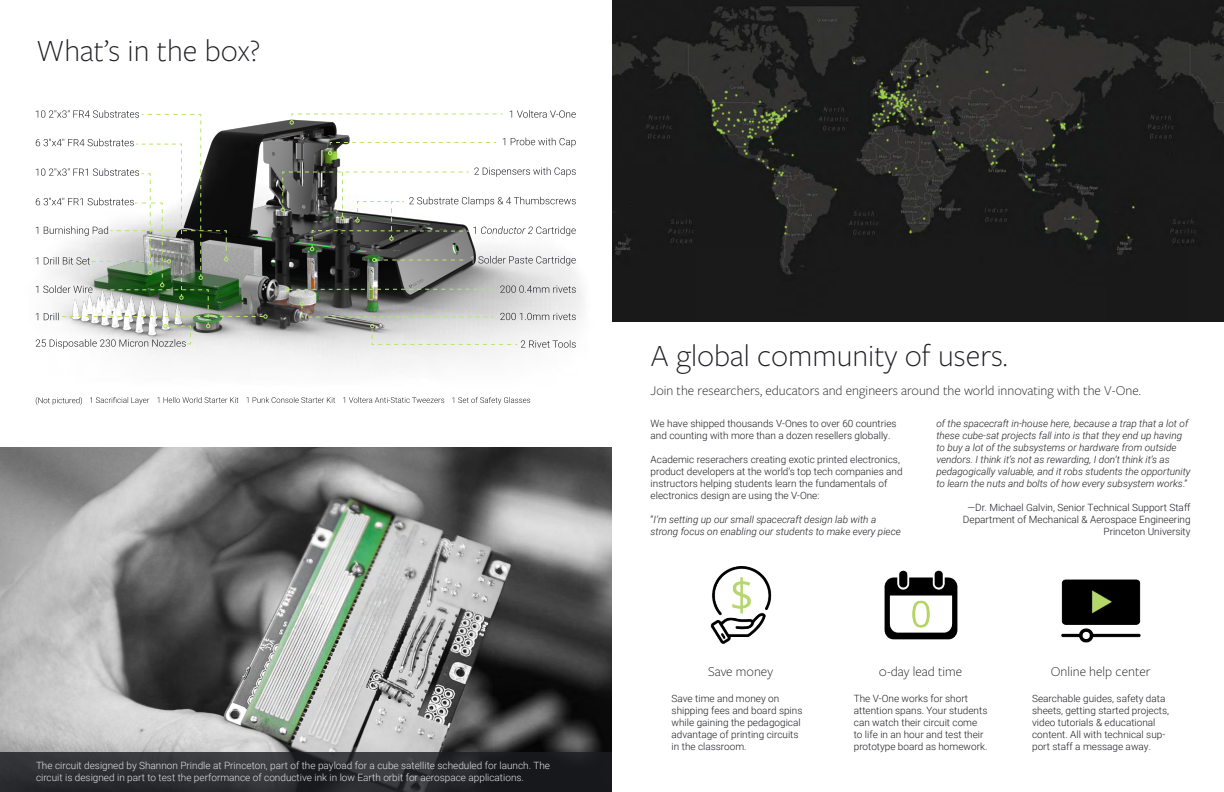
<style>
.page{position:relative;width:1224px;height:792px;background:#fff}
.page>*{position:absolute;margin:0;border:0;box-sizing:border-box;transform-origin:0 0}
.t1{font:300 32px "Freight Sans Pro";color:#1c1d21}
.t2{font:300 14px "Freight Sans Pro";color:#1c1d21}
.t3{font:300 10px/12px "Roboto";color:#1c1d21}
.t4{font:italic 300 10px/12px "Roboto";color:#1c1d21}
.t5{font:300 10px/12px "Roboto";color:#e5e5e5}
.s1{font-style:normal}
</style>
<div class="page">
<img style="left:0;top:448px;width:612px;height:304px">
<img style="left:35px;top:111px;width:549px;height:292px">
<svg style="left:503px;top:138px;width:73px;height:9px"></svg>
<svg style="left:500px;top:286px;width:76px;height:7px"></svg>
<svg style="left:510px;top:110px;width:66px;height:8px"></svg>
<svg style="left:328px;top:141px;width:169px;height:14px"></svg>
<svg style="left:285px;top:287px;width:209px;height:5px"></svg>
<svg style="left:300px;top:301px;width:276px;height:47px;background:#cbccc9"></svg>
<svg style="left:281px;top:167px;width:295px;height:99px"></svg>
<svg style="left:290px;top:113px;width:214px;height:12px"></svg>
<svg style="left:36px;top:110px;width:232px;height:239px"></svg>
<svg style="left:36px;top:397px;width:46px;height:8px"></svg>
<svg style="left:90px;top:397px;width:59px;height:8px"></svg>
<svg style="left:157px;top:397px;width:81px;height:6px"></svg>
<svg style="left:246px;top:397px;width:89px;height:6px"></svg>
<svg style="left:452px;top:397px;width:78px;height:8px"></svg>
<svg style="left:343px;top:397px;width:101px;height:6px"></svg>
<svg style="left:0;top:752px;width:612px;height:40px;background:#2a2b2e"></svg>
<img style="left:612px;top:0;width:612px;height:322px">
<img style="left:710px;top:566px;width:62px;height:78px">
<img style="left:884px;top:570px;width:74px;height:70px">
<img style="left:1061px;top:579px;width:80px;height:64px">
<h1 class="t1" style="left:36px;top:29px;width:226px">What’s in the box?</h1>
<p class="t5" style="left:36px;top:759px;width:515px">The circuit designed by Shannon Prindle at Princeton, part of the payload for a cube satellite scheduled for launch. The circuit is designed in part to test the performance of conductive ink in low Earth orbit for aerospace applications.</p>
<h1 class="t1" style="left:651px;top:335px;width:359px">A global community of users.</h1>
<h2 class="t2" style="left:651px;top:381px;width:492px">Join the researchers, educators and engineers around the world innovating with the V-One.</h2>
<p class="t3" style="left:651px;top:418px;width:248px">We have shipped thousands V-Ones to over 60 countries and counting with more than a dozen resellers globally.</p>
<p class="t3" style="left:651px;top:454px;width:254px">Academic reserachers creating exotic printed electronics, product developers at the world’s top tech companies and instructors helping students learn the fundamentals of electronics design are using the V-One:</p>
<p class="t4" style="left:651px;top:514px;width:252px"><span class="s1">“</span>I’m setting up our small spacecraft design lab with a strong focus on enabling our students to make every piece</p>
<p class="t4" style="left:936px;top:418px;width:256px">of the spacecraft in-house here, because a trap that a lot of these cube-sat projects fall into is that they end up having to buy a lot of the subsystems or hardware from outside vendors. I think it’s not as rewarding, I don’t think it’s as pedagogically valuable, and it robs students the opportunity to learn the nuts and bolts of how every subsystem works<span class="s1">.”</span></p>
<p class="t3" style="left:963px;top:502px;width:229px;text-align:right">—Dr. Michael Galvin, Senior Technical Support Staff<br>Department of Mechanical &amp; Aerospace Engineering<br>Princeton University</p>
<h2 class="t2" style="left:708px;top:662px;width:66px">Save money</h2>
<h2 class="t2" style="left:879px;top:662px;width:85px">0-day lead time</h2>
<h2 class="t2" style="left:1051px;top:662px;width:101px">Online help center</h2>
<p class="t3" style="left:672px;top:692px;width:132px">Save time and money on shipping fees and board spins while gaining the pedagogical advantage of printing circuits in the classroom.</p>
<p class="t3" style="left:854px;top:692px;width:135px">The V-One works for short attention spans. Your students can watch their circuit come to life in an hour and test their prototype board as homework.</p>
<p class="t3" style="left:1032px;top:692px;width:138px">Searchable guides, safety data sheets, getting started projects, video tutorials &amp; educational content. All with technical sup&shy;port staff a message away.</p>
</div>
